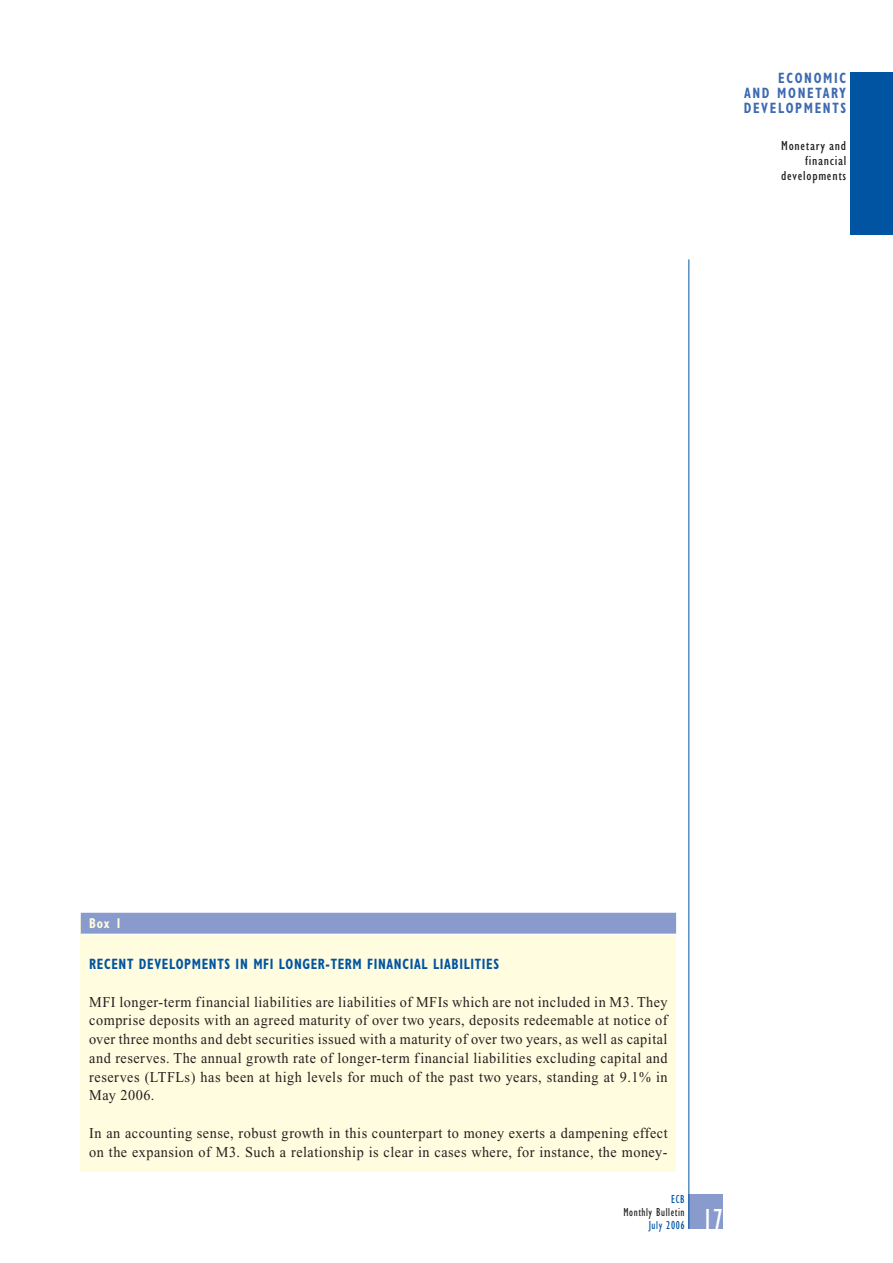
<style>
.page{position:relative;width:893px;height:1263px;background:#fff}
.page>*{position:absolute;margin:0;border:0;box-sizing:border-box;transform-origin:0 0}
.t1{font:condensed 30px "Gill Sans";color:#fff;scale:.95 1}
.t2{font:15px/18.8px "Times New Roman";letter-spacing:.035em;color:#231f20;text-align:justify;scale:.95 1}
.t3{font:700 condensed 15px "Gill Sans";letter-spacing:.05em;color:#0054a1;scale:.85 1}
.t4{font:700 condensed 15px/15px "Gill Sans";letter-spacing:.13em;color:#3d6aaf;text-align:justify;scale:.85 1}
.t5{font:700 condensed 14.25px "Gill Sans";color:#fffcdf;scale:.85 1}
.t6{font:condensed 13.5px/15px "Gill Sans";letter-spacing:.05em;color:#231f20;text-align:right;scale:1.1 1}
.t7{font:condensed 12px "Gill Sans";letter-spacing:.05em;color:#231f20;scale:.95 1}
.t8{font:condensed 12px "Gill Sans";letter-spacing:.05em;color:#0054a1;scale:.95 1}
</style>
<div class="page">
<div style="left:689px;top:1195px;width:34px;height:34px;background:#899bcc"></div>
<hr style="left:689px;top:259px;width:1px;height:970px;background:#0054a1">
<div style="left:850px;top:72px;width:43px;height:163px;background:#0054a1"></div>
<div style="left:81px;top:917px;width:595px;height:255px;background:#fffcdf"></div>
<div style="left:81px;top:913px;width:595px;height:21px;background:#899bcc"></div>
<hr style="left:81px;top:934px;width:595px;height:1px;background:#fff">
<p class="t4" style="left:744px;top:72px;width:122px;text-indent:35px">ECONOMIC AND MONETARY DEVELOPMENTS</p>
<p class="t6" style="left:781px;top:140px;width:61px">Monetary and financial developments</p>
<p class="t5" style="left:89px;top:918px;width:40px">Box 1</p>
<p class="t3" style="left:89px;top:959px;width:484px">RECENT DEVELOPMENTS IN MFI LONGER-TERM FINANCIAL LIABILITIES</p>
<p class="t2" style="left:89px;top:993px;width:610px">MFI longer-term financial liabilities are liabilities of MFIs which are not included in M3. They comprise deposits with an agreed maturity of over two years, deposits redeemable at notice of over three months and debt securities issued with a maturity of over two years, as well as capital and reserves. The annual growth rate of longer-term financial liabilities excluding capital and reserves (LTFLs) has been at high levels for much of the past two years, standing at 9.1% in May 2006.</p>
<p class="t2" style="left:89px;top:1125px;width:610px">In an accounting sense, robust growth in this counterpart to money exerts a dampening effect on the expansion of M3. Such a relationship is clear in cases where, for instance, the money-</p>
<p class="t8" style="left:671px;top:1195px;width:16px">ECB</p>
<p class="t7" style="left:623px;top:1208px;width:66px">Monthly Bulletin</p>
<p class="t8" style="left:649px;top:1220px;width:39px">July 2006</p>
<h1 class="t1" style="left:702px;top:1208px;width:23px">17</h1>
</div>
